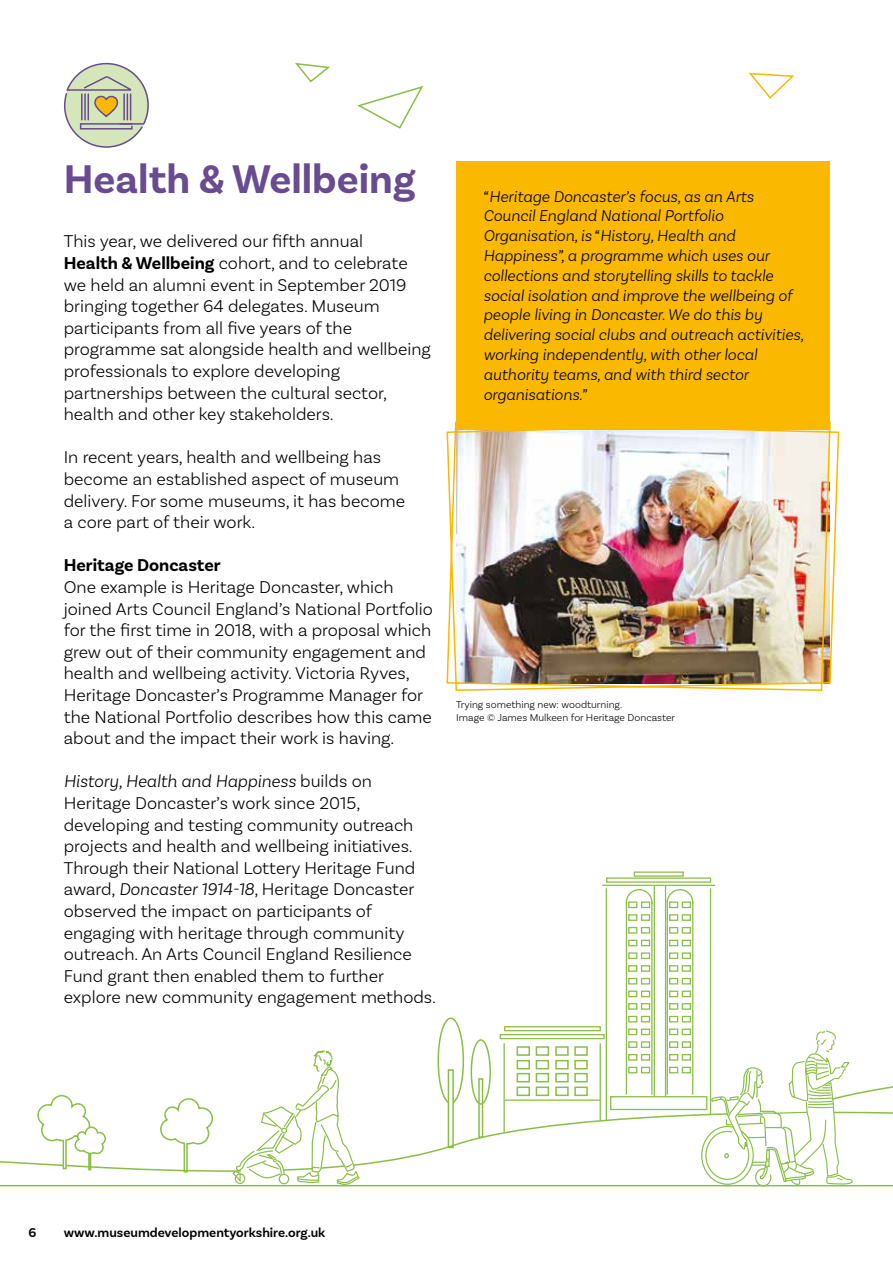
<style>
.page{position:relative;width:893px;height:1263px;background:#fff}
.page>*{position:absolute;margin:0;border:0;box-sizing:border-box;transform-origin:0 0}
.t1{font:700 42px "Basic Sans";color:#694b8f}
.t2{font:300 18px/21.6px "Basic Sans";color:#000}
.t3{font:700 18px "Basic Sans";color:#000}
.t4{font:italic 300 16.5px/19.8px "Basic Sans";color:#000}
.t5{font:600 13.5px "Basic Sans";color:#000}
.t6{font:300 10.5px/12.6px "Basic Sans";color:#000}
.s1{font-weight:700}
.s2{font-style:italic}
</style>
<div class="page">
<hr style="left:710px;top:888px;width:1px;height:227px;background:#89be47">
<hr style="left:606px;top:888px;width:1px;height:233px;background:#89be47">
<hr style="left:602px;top:885px;width:113px;height:1px;background:#89be47">
<div style="left:628px;top:901px;width:9px;height:7px;border:1px solid #89be47"></div>
<div style="left:641px;top:901px;width:9px;height:7px;border:1px solid #89be47"></div>
<div style="left:669px;top:901px;width:9px;height:7px;border:1px solid #89be47"></div>
<div style="left:682px;top:901px;width:9px;height:7px;border:1px solid #89be47"></div>
<div style="left:628px;top:914px;width:9px;height:7px;border:1px solid #89be47"></div>
<div style="left:641px;top:914px;width:9px;height:7px;border:1px solid #89be47"></div>
<div style="left:669px;top:914px;width:9px;height:7px;border:1px solid #89be47"></div>
<div style="left:682px;top:914px;width:9px;height:7px;border:1px solid #89be47"></div>
<div style="left:628px;top:927px;width:9px;height:6px;border:1px solid #89be47"></div>
<div style="left:641px;top:927px;width:9px;height:6px;border:1px solid #89be47"></div>
<div style="left:669px;top:927px;width:9px;height:6px;border:1px solid #89be47"></div>
<div style="left:682px;top:927px;width:9px;height:6px;border:1px solid #89be47"></div>
<div style="left:628px;top:940px;width:9px;height:6px;border:1px solid #89be47"></div>
<div style="left:641px;top:940px;width:9px;height:6px;border:1px solid #89be47"></div>
<div style="left:669px;top:940px;width:9px;height:6px;border:1px solid #89be47"></div>
<div style="left:682px;top:940px;width:9px;height:6px;border:1px solid #89be47"></div>
<div style="left:628px;top:952px;width:9px;height:7px;border:1px solid #89be47"></div>
<div style="left:641px;top:952px;width:9px;height:7px;border:1px solid #89be47"></div>
<div style="left:669px;top:952px;width:9px;height:7px;border:1px solid #89be47"></div>
<div style="left:682px;top:952px;width:9px;height:7px;border:1px solid #89be47"></div>
<div style="left:628px;top:965px;width:9px;height:7px;border:1px solid #89be47"></div>
<div style="left:641px;top:965px;width:9px;height:7px;border:1px solid #89be47"></div>
<div style="left:669px;top:965px;width:9px;height:7px;border:1px solid #89be47"></div>
<div style="left:682px;top:965px;width:9px;height:7px;border:1px solid #89be47"></div>
<div style="left:628px;top:978px;width:9px;height:6px;border:1px solid #89be47"></div>
<div style="left:641px;top:978px;width:9px;height:6px;border:1px solid #89be47"></div>
<div style="left:669px;top:978px;width:9px;height:6px;border:1px solid #89be47"></div>
<div style="left:682px;top:978px;width:9px;height:6px;border:1px solid #89be47"></div>
<div style="left:628px;top:990px;width:9px;height:7px;border:1px solid #89be47"></div>
<div style="left:641px;top:990px;width:9px;height:7px;border:1px solid #89be47"></div>
<div style="left:669px;top:990px;width:9px;height:7px;border:1px solid #89be47"></div>
<div style="left:682px;top:990px;width:9px;height:7px;border:1px solid #89be47"></div>
<div style="left:628px;top:1003px;width:9px;height:7px;border:1px solid #89be47"></div>
<div style="left:641px;top:1003px;width:9px;height:7px;border:1px solid #89be47"></div>
<div style="left:669px;top:1003px;width:9px;height:7px;border:1px solid #89be47"></div>
<div style="left:682px;top:1003px;width:9px;height:7px;border:1px solid #89be47"></div>
<div style="left:628px;top:1016px;width:9px;height:6px;border:1px solid #89be47"></div>
<div style="left:641px;top:1016px;width:9px;height:6px;border:1px solid #89be47"></div>
<div style="left:669px;top:1016px;width:9px;height:6px;border:1px solid #89be47"></div>
<div style="left:682px;top:1016px;width:9px;height:6px;border:1px solid #89be47"></div>
<div style="left:628px;top:1028px;width:9px;height:7px;border:1px solid #89be47"></div>
<div style="left:641px;top:1028px;width:9px;height:7px;border:1px solid #89be47"></div>
<div style="left:669px;top:1028px;width:9px;height:7px;border:1px solid #89be47"></div>
<div style="left:682px;top:1028px;width:9px;height:7px;border:1px solid #89be47"></div>
<hr style="left:654px;top:886px;width:1px;height:210px;background:#89be47">
<hr style="left:665px;top:886px;width:1px;height:210px;background:#89be47">
<div style="left:606px;top:877px;width:105px;height:6px;border:1px solid #89be47"></div>
<div style="left:634px;top:871px;width:50px;height:6px;border:1px solid #89be47"></div>
<hr style="left:651px;top:901px;width:1px;height:193px;background:#89be47">
<hr style="left:626px;top:901px;width:1px;height:193px;background:#89be47">
<svg style="left:625px;top:889px;width:28px;height:16px"></svg>
<hr style="left:692px;top:901px;width:1px;height:193px;background:#89be47">
<hr style="left:667px;top:901px;width:1px;height:193px;background:#89be47">
<svg style="left:666px;top:888px;width:28px;height:17px"></svg>
<svg style="left:357px;top:86px;width:67px;height:43px"></svg>
<svg style="left:295px;top:62px;width:35px;height:21px"></svg>
<svg style="left:748px;top:72px;width:47px;height:27px"></svg>
<div style="left:456px;top:162px;width:374px;height:268px;background:#fbb800"></div>
<img style="left:446px;top:421px;width:394px;height:270px">
<div style="left:504px;top:1026px;width:97px;height:5px;border:1px solid #89be47"></div>
<svg style="left:64px;top:62px;width:85px;height:86px"></svg>
<svg style="left:438px;top:1018px;width:25px;height:85px"></svg>
<svg style="left:0;top:1030px;width:893px;height:157px"></svg>
<h1 class="t1" style="left:64px;top:154px;width:353px">Health &amp; Wellbeing</h1>
<p class="t2" style="left:64px;top:230px;width:369px">This year, we delivered our fifth annual<br><span class="s1">Health &amp; Wellbeing</span> cohort, and to celebrate we held an alumni event in September 2019 bringing together 64 delegates. Museum participants from all five years of the programme sat alongside health and wellbeing professionals to explore developing partnerships between the cultural sector, health and other key stakeholders.</p>
<p class="t2" style="left:64px;top:446px;width:343px">In recent years, health and wellbeing has become an established aspect of museum delivery. For some museums, it has become a core part of their work.</p>
<p class="t3" style="left:64px;top:554px;width:158px">Heritage Doncaster</p>
<p class="t2" style="left:64px;top:576px;width:371px">One example is Heritage Doncaster, which joined Arts Council England’s National Portfolio for the first time in 2018, with a proposal which grew out of their community engagement and health and wellbeing activity. Victoria Ryves, Heritage Doncaster’s Programme Manager for the National Portfolio describes how this came about and the impact their work is having.</p>
<p class="t2" style="left:64px;top:770px;width:374px"><span class="s2">History, Health and Happiness</span> builds on Heritage Doncaster’s work since 2015, developing and testing community outreach projects and health and wellbeing initiatives.<br>Through their National Lottery Heritage Fund award, <span class="s2">Doncaster 1914-18</span>, Heritage Doncaster observed the impact on participants of engaging with heritage through community outreach. An Arts Council England Resilience Fund grant then enabled them to further explore new community engagement methods.</p>
<p class="t4" style="left:483px;top:186px;width:322px">“Heritage Doncaster’s focus, as an Arts Council England National Portfolio Organisation, is “History, Health and Happiness”, a programme which uses our collections and storytelling skills to tackle social isolation and improve the wellbeing of people living in Doncaster. We do this by delivering social clubs and outreach activities, working independently, with other local authority teams, and with third sector organisations.”</p>
<p class="t6" style="left:456px;top:698px;width:220px">Trying something new: woodturning.<br>Image © James Mulkeen for Heritage Doncaster</p>
<p class="t5" style="left:28px;top:1224px;width:9px">6</p>
<p class="t5" style="left:64px;top:1224px;width:263px">www.museumdevelopmentyorkshire.org.uk</p>
</div>
